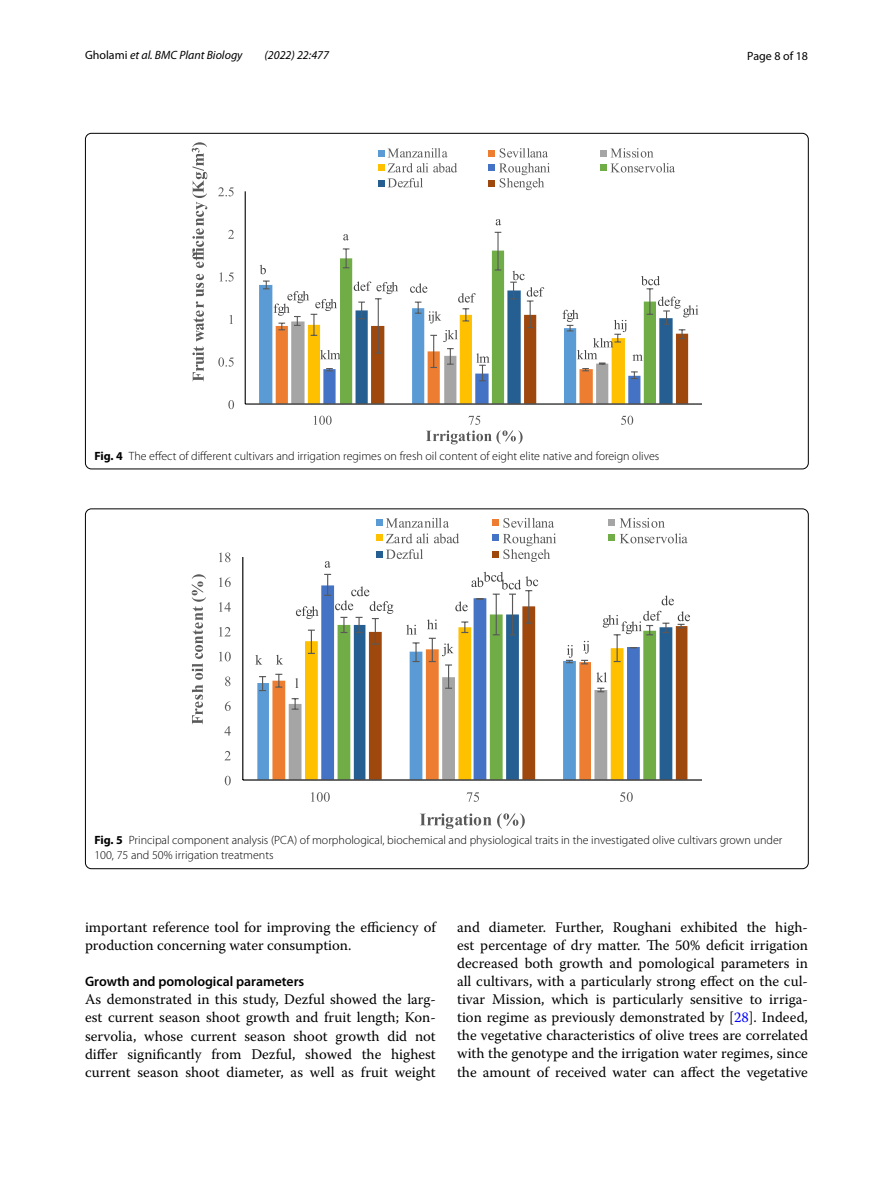
<style>
.page{position:relative;width:893px;height:1187px;background:#fff}
.page>*{position:absolute;margin:0;border:0;box-sizing:border-box;transform-origin:0 0}
.t1{font:14.7px/18px "Warnock Pro";color:#000;text-align:justify}
.t2{font:600 13.8px "Myriad Pro";color:#000}
.t3{font:300 12px/15px "Myriad Pro";color:#000}
.t4{font:italic 12px "Myriad Pro";color:#000}
.t5{font:12px "Myriad Pro";color:#000}
.s1{font-style:normal}
.s2{font-weight:700}
.s3{color:#00f}
</style>
<div class="page">
<hr style="left:245px;top:191px;width:1px;height:213px;background:#000">
<hr style="left:245px;top:403px;width:457px;height:1px;background:#000">
<svg style="left:496px;top:219px;width:5px;height:6px"></svg>
<svg style="left:259px;top:232px;width:439px;height:171px"></svg>
<svg style="left:228px;top:400px;width:6px;height:9px"></svg>
<svg style="left:218px;top:357px;width:16px;height:9px"></svg>
<svg style="left:229px;top:315px;width:4px;height:9px"></svg>
<svg style="left:219px;top:272px;width:15px;height:9px"></svg>
<svg style="left:228px;top:230px;width:6px;height:9px"></svg>
<svg style="left:218px;top:187px;width:16px;height:9px"></svg>
<svg style="left:314px;top:415px;width:18px;height:10px"></svg>
<svg style="left:621px;top:415px;width:12px;height:10px"></svg>
<svg style="left:192px;top:142px;width:15px;height:239px"></svg>
<svg style="left:426px;top:416px;width:97px;height:28px"></svg>
<svg style="left:378px;top:148px;width:70px;height:9px"></svg>
<svg style="left:601px;top:148px;width:52px;height:9px"></svg>
<div style="left:378px;top:164px;width:6px;height:7px;background:#ffc000"></div>
<svg style="left:388px;top:163px;width:69px;height:9px"></svg>
<div style="left:601px;top:164px;width:6px;height:7px;background:#70ad47"></div>
<svg style="left:611px;top:163px;width:64px;height:9px"></svg>
<svg style="left:378px;top:178px;width:45px;height:9px"></svg>
<svg style="left:489px;top:148px;width:61px;height:42px"></svg>
<hr style="left:242px;top:557px;width:1px;height:223px;background:#000">
<hr style="left:243px;top:779px;width:459px;height:1px;background:#000">
<svg style="left:225px;top:775px;width:6px;height:10px"></svg>
<svg style="left:225px;top:750px;width:6px;height:10px"></svg>
<svg style="left:224px;top:726px;width:7px;height:9px"></svg>
<svg style="left:225px;top:701px;width:6px;height:10px"></svg>
<svg style="left:225px;top:676px;width:5px;height:10px"></svg>
<svg style="left:219px;top:651px;width:12px;height:10px"></svg>
<svg style="left:219px;top:627px;width:12px;height:9px"></svg>
<svg style="left:219px;top:602px;width:12px;height:9px"></svg>
<svg style="left:219px;top:577px;width:12px;height:10px"></svg>
<svg style="left:219px;top:552px;width:11px;height:10px"></svg>
<svg style="left:311px;top:792px;width:19px;height:9px"></svg>
<svg style="left:467px;top:792px;width:12px;height:9px"></svg>
<svg style="left:620px;top:792px;width:13px;height:9px"></svg>
<svg style="left:192px;top:574px;width:14px;height:150px"></svg>
<svg style="left:420px;top:813px;width:105px;height:16px"></svg>
<div style="left:376px;top:519px;width:7px;height:7px;background:#5b9bd5"></div>
<svg style="left:386px;top:518px;width:63px;height:9px"></svg>
<div style="left:492px;top:519px;width:7px;height:7px;background:#ed7d31"></div>
<svg style="left:503px;top:518px;width:51px;height:9px"></svg>
<div style="left:608px;top:519px;width:7px;height:7px;background:#a5a5a5"></div>
<svg style="left:620px;top:518px;width:44px;height:9px"></svg>
<svg style="left:255px;top:533px;width:435px;height:246px"></svg>
<p class="t4" style="left:85px;top:48px;width:159px"><span class="s1">Gholami</span> et al. BMC Plant Biology</p>
<p class="t4" style="left:264px;top:48px;width:66px">(2022) 22:477</p>
<p class="t5" style="left:747px;top:48px;width:62px">Page 8 of 18</p>
<p class="t3" style="left:94px;top:448px;width:566px"><span class="s2">Fig. 4</span> The effect of different cultivars and irrigation regimes on fresh oil content of eight elite native and foreign olives</p>
<p class="t3" style="left:94px;top:832px;width:689px"><span class="s2">Fig. 5</span> Principal component analysis (PCA) of morphological, biochemical and physiological traits in the investigated olive cultivars grown under<br>100, 75 and 50% irrigation treatments</p>
<p class="t1" style="left:85px;top:918px;width:352px">important reference tool for improving the efficiency of production concerning water consumption.</p>
<p class="t2" style="left:85px;top:972px;width:221px">Growth and pomological parameters</p>
<p class="t1" style="left:85px;top:990px;width:352px">As demonstrated in this study, Dezful showed the larg&shy;est current season shoot growth and fruit length; Kon&shy;servolia, whose current season shoot growth did not differ significantly from Dezful, showed the highest current season shoot diameter, as well as fruit weight</p>
<p class="t1" style="left:457px;top:918px;width:352px">and diameter. Further, Roughani exhibited the high&shy;est percentage of dry matter. The 50% deficit irrigation decreased both growth and pomological parameters in all cultivars, with a particularly strong effect on the cul&shy;tivar Mission, which is particularly sensitive to irriga&shy;tion regime as previously demonstrated by [<span class="s3">28</span>]. Indeed, the vegetative characteristics of olive trees are correlated with the genotype and the irrigation water regimes, since the amount of received water can affect the vegetative</p>
</div>
